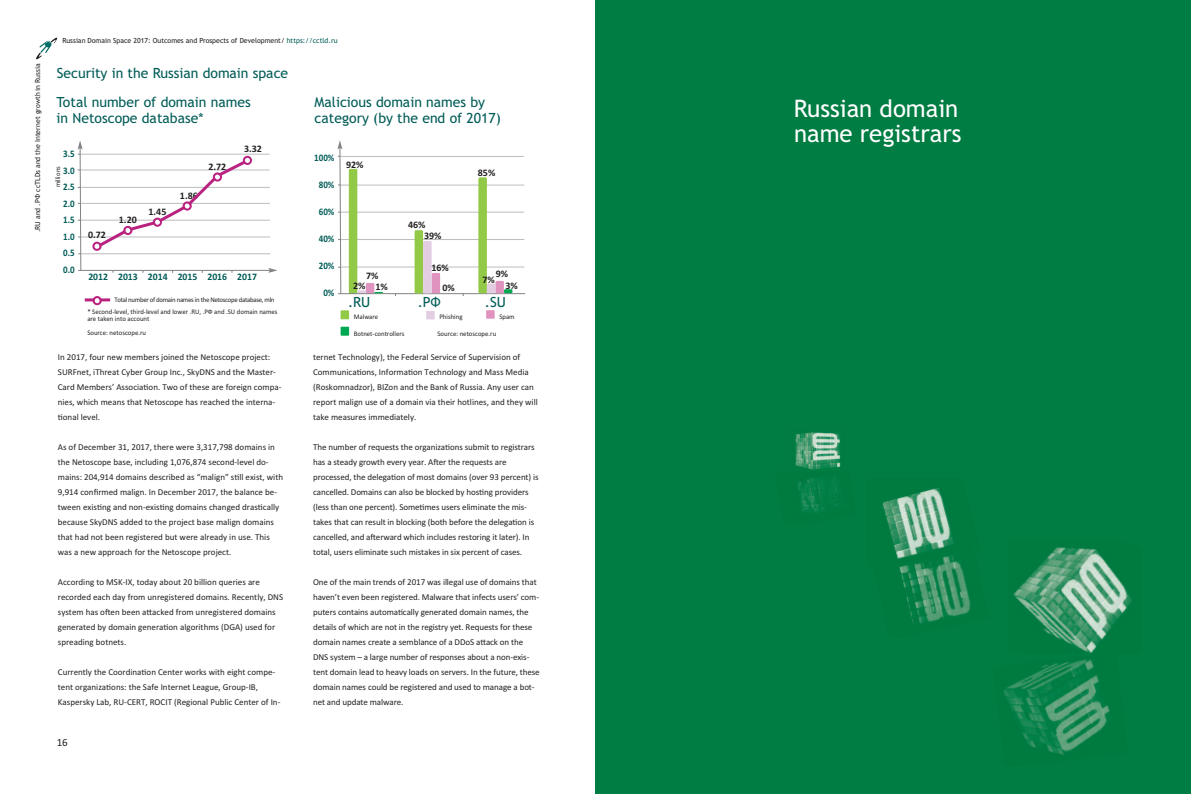
<style>
.page{position:relative;width:1191px;height:794px;background:#fff}
.page>*{position:absolute;margin:0;border:0;box-sizing:border-box;transform-origin:0 0}
.t1{font:24px/25px "Trebuchet MS";color:#fff}
.t2{font:14px/16px "Trebuchet MS";color:#005c57}
.t3{font:11px "Calibri";color:#231f20}
.t4{font:700 10px/11.4px "Calibri";color:#231f20}
.t5{font:700 10px/16.5px "Calibri";color:#005c57;text-align:justify;scale:.9 1}
.t6{font:700 10px "Calibri";color:#005c57}
.t7{font:9px/15px "Calibri";color:#231f20}
.t8{font:7px/7px "Calibri";color:#231f20}
.t9{font:7px "Trebuchet MS";color:#231f20}
.t10{font:7px "Calibri";letter-spacing:-.04em;color:#231f20}
.t11{font:7px "Calibri";color:#231f20;scale:.95 1}
.s1{color:#005c57}
.s2{font-weight:700;font-size:10px;color:#fff}
</style>
<div class="page">
<div style="left:595px;top:0;width:596px;height:794px;background:#007d43"></div>
<img style="left:882px;top:488px;width:71px;height:55px">
<img style="left:795px;top:432px;width:46px;height:38px">
<img style="left:798px;top:477px;width:39px;height:36px">
<svg style="left:894px;top:543px;width:234px;height:109px"></svg>
<img style="left:1003px;top:652px;width:107px;height:103px">
<svg style="left:36px;top:38px;width:21px;height:21px"></svg>
<hr style="left:80px;top:203px;width:190px;height:1px;background:#bcbdc0">
<hr style="left:81px;top:237px;width:189px;height:1px;background:#bcbdc0">
<hr style="left:80px;top:170px;width:190px;height:1px;background:#bcbdc0">
<hr style="left:80px;top:220px;width:190px;height:1px;background:#bcbdc0">
<hr style="left:80px;top:187px;width:190px;height:1px;background:#bcbdc0">
<hr style="left:81px;top:253px;width:189px;height:1px;background:#bcbdc0">
<hr style="left:80px;top:154px;width:190px;height:1px;background:#bcbdc0">
<hr style="left:78px;top:270px;width:192px;height:1px;background:#808285">
<svg style="left:268px;top:268px;width:9px;height:5px"></svg>
<hr style="left:85px;top:298px;width:25px;height:3px;background:#ba2280">
<svg style="left:93px;top:296px;width:9px;height:9px"></svg>
<svg style="left:78px;top:140px;width:5px;height:131px"></svg>
<svg style="left:92px;top:156px;width:160px;height:95px"></svg>
<hr style="left:340px;top:185px;width:184px;height:1px;background:#bcbdc0">
<hr style="left:340px;top:212px;width:184px;height:1px;background:#bcbdc0">
<hr style="left:340px;top:267px;width:184px;height:1px;background:#bcbdc0">
<hr style="left:340px;top:239px;width:184px;height:1px;background:#bcbdc0">
<div style="left:349px;top:169px;width:8px;height:125px;background:#92c947"></div>
<div style="left:486px;top:310px;width:8px;height:9px;background:#e193bf"></div>
<div style="left:366px;top:283px;width:8px;height:10px;background:#e193bf"></div>
<hr style="left:338px;top:293px;width:187px;height:1px;background:#808285">
<hr style="left:340px;top:156px;width:184px;height:1px;background:#bcbdc0">
<svg style="left:337px;top:140px;width:5px;height:154px"></svg>
<div style="left:426px;top:311px;width:9px;height:8px;background:#e2cde3"></div>
<div style="left:340px;top:310px;width:9px;height:9px;background:#92c947"></div>
<div style="left:340px;top:327px;width:9px;height:9px;background:#00a851"></div>
<div style="left:414px;top:230px;width:9px;height:63px;background:#92c947"></div>
<div style="left:431px;top:273px;width:9px;height:20px;background:#e193bf"></div>
<div style="left:423px;top:241px;width:8px;height:52px;background:#e2cde3"></div>
<div style="left:478px;top:177px;width:9px;height:116px;background:#92c947"></div>
<div style="left:495px;top:281px;width:9px;height:12px;background:#e193bf"></div>
<div style="left:487px;top:284px;width:8px;height:9px;background:#e2cde3"></div>
<svg style="left:504px;top:289px;width:8px;height:4px"></svg>
<svg style="left:357px;top:282px;width:9px;height:11px"></svg>
<p class="t9" style="left:34px;top:232px;width:170px;rotate:-90deg">.RU and .РФ ccTLDs and the Internet growth in Russia</p>
<p class="t9" style="left:63px;top:37px;width:276px">Russian Domain Space 2017: Outcomes and Prospects of Development/ <span class="s1">https://cctld.ru</span></p>
<h2 class="t2" style="left:57px;top:65px;width:233px">Security in the Russian domain space</h2>
<h2 class="t2" style="left:57px;top:94px;width:196px">Total number of domain names in Netoscope database*</h2>
<p class="t5" style="left:63px;top:145px;width:14px">3.5<br>3.0<br>2.5<br>2.0<br>1.5<br>1.0<br>0.5<br>0.0</p>
<p class="t11" style="left:54px;top:187px;width:24px;rotate:-90deg">millions</p>
<p class="t4" style="left:119px;top:214px;width:19px">1.20</p>
<p class="t4" style="left:148px;top:205px;width:19px">1.45</p>
<p class="t4" style="left:180px;top:190px;width:19px">1.86</p>
<p class="t4" style="left:208px;top:160px;width:19px">2.72</p>
<p class="t4" style="left:244px;top:143px;width:19px">3.32</p>
<p class="t4" style="left:88px;top:229px;width:19px">0.72</p>
<p class="t6" style="left:88px;top:271px;width:170px">2012 2013 2014 2015 2016 2017</p>
<p class="t10" style="left:114px;top:295px;width:162px">Total number of domain names in the Netoscope database, mln</p>
<p class="t8" style="left:87px;top:308px;width:192px">* Second-level, third-level and lower .RU, .РФ and .SU domain names are taken into account</p>
<p class="t8" style="left:87px;top:329px;width:67px">Source: netoscope.ru <span class="s2">7</span></p>
<p class="t7" style="left:58px;top:349px;width:225px">In 2017, four new members joined the Netoscope project:<br>SURFnet, iThreat Cyber Group Inc., SkyDNS and the Master-Card Members’ Association. Two of these are foreign compa&shy;nies, which means that Netoscope has reached the interna&shy;tional level.</p>
<p class="t7" style="left:58px;top:439px;width:227px">As of December 31, 2017, there were 3,317,798 domains in the Netoscope base, including 1,076,874 second-level do&shy;mains: 204,914 domains described as “malign” still exist, with 9,914 confirmed malign. In December 2017, the balance be&shy;tween existing and non-existing domains changed drastically because SkyDNS added to the project base malign domains that had not been registered but were already in use. This was a new approach for the Netoscope project.</p>
<p class="t7" style="left:58px;top:574px;width:227px">According to MSK-IX, today about 20 billion queries are recorded each day from unregistered domains. Recently, DNS system has often been attacked from unregistered domains generated by domain generation algorithms (DGA) used for spreading botnets.</p>
<p class="t7" style="left:58px;top:664px;width:224px">Currently the Coordination Center works with eight compe&shy;tent organizations: the Safe Internet League, Group-IB,<br>Kaspersky Lab, RU-CERT, ROCIT (Regional Public Center of In-</p>
<p class="t3" style="left:57px;top:735px;width:13px">16</p>
<h2 class="t2" style="left:315px;top:94px;width:188px">Malicious domain names by category (by the end of 2017)</h2>
<p class="t5" style="left:314px;top:150px;width:24px">100%</p>
<p class="t5" style="left:319px;top:177px;width:19px">80%</p>
<p class="t5" style="left:319px;top:204px;width:19px">60%</p>
<p class="t5" style="left:319px;top:231px;width:19px">40%</p>
<p class="t5" style="left:319px;top:258px;width:19px">20%</p>
<p class="t5" style="left:323px;top:285px;width:14px">0%</p>
<p class="t4" style="left:346px;top:158px;width:19px">92%</p>
<p class="t4" style="left:375px;top:269px;width:14px;text-indent:-9px">7%<br>1%</p>
<p class="t4" style="left:424px;top:219px;width:19px;line-height:10.5px;text-indent:-16px">46%<br>39%</p>
<p class="t4" style="left:442px;top:257px;width:14px;line-height:20.3px;text-indent:-11px">16%<br>0%</p>
<p class="t4" style="left:478px;top:167px;width:19px">85%</p>
<p class="t4" style="left:482px;top:273px;width:14px">7%</p>
<p class="t4" style="left:505px;top:267px;width:14px;line-height:12px;text-indent:-10px">9%<br>3%</p>
<h2 class="t2" style="left:348px;top:294px;width:24px">.RU</h2>
<h2 class="t2" style="left:418px;top:294px;width:25px">.РФ</h2>
<p class="t8" style="left:354px;top:313px;width:26px">Malware</p>
<p class="t8" style="left:439px;top:313px;width:25px">Phishing</p>
<p class="t8" style="left:354px;top:330px;width:52px">Botnet-controllers</p>
<h2 class="t2" style="left:485px;top:294px;width:22px">.SU</h2>
<p class="t8" style="left:499px;top:313px;width:17px">Spam</p>
<p class="t8" style="left:437px;top:329px;width:60px">Source: netoscope.ru</p>
<p class="t7" style="left:313px;top:349px;width:226px">ternet Technology), the Federal Service of Supervision of Communications, Information Technology and Mass Media (Roskomnadzor), BIZon and the Bank of Russia. Any user can report malign use of a domain via their hotlines, and they will take measures immediately.</p>
<p class="t7" style="left:313px;top:439px;width:227px">The number of requests the organizations submit to registrars has a steady growth every year. After the requests are processed, the delegation of most domains (over 93 percent) is cancelled. Domains can also be blocked by hosting providers (less than one percent). Sometimes users eliminate the mis&shy;takes that can result in blocking (both before the delegation is cancelled, and afterward which includes restoring it later). In total, users eliminate such mistakes in six percent of cases.</p>
<p class="t7" style="left:313px;top:574px;width:228px">Оne of the main trends of 2017 was illegal use of domains that haven’t even been registered. Malware that infects users’ com&shy;puters contains automatically generated domain names, the details of which are not in the registry yet. Requests for these domain names create a semblance of a DDoS attack on the DNS system – a large number of responses about a non-exis&shy;tent domain lead to heavy loads on servers. In the future, these domain names could be registered and used to manage a bot&shy;net and update malware.</p>
<h1 class="t1" style="left:794px;top:96px;width:169px">Russian domain name registrars</h1>
</div>
